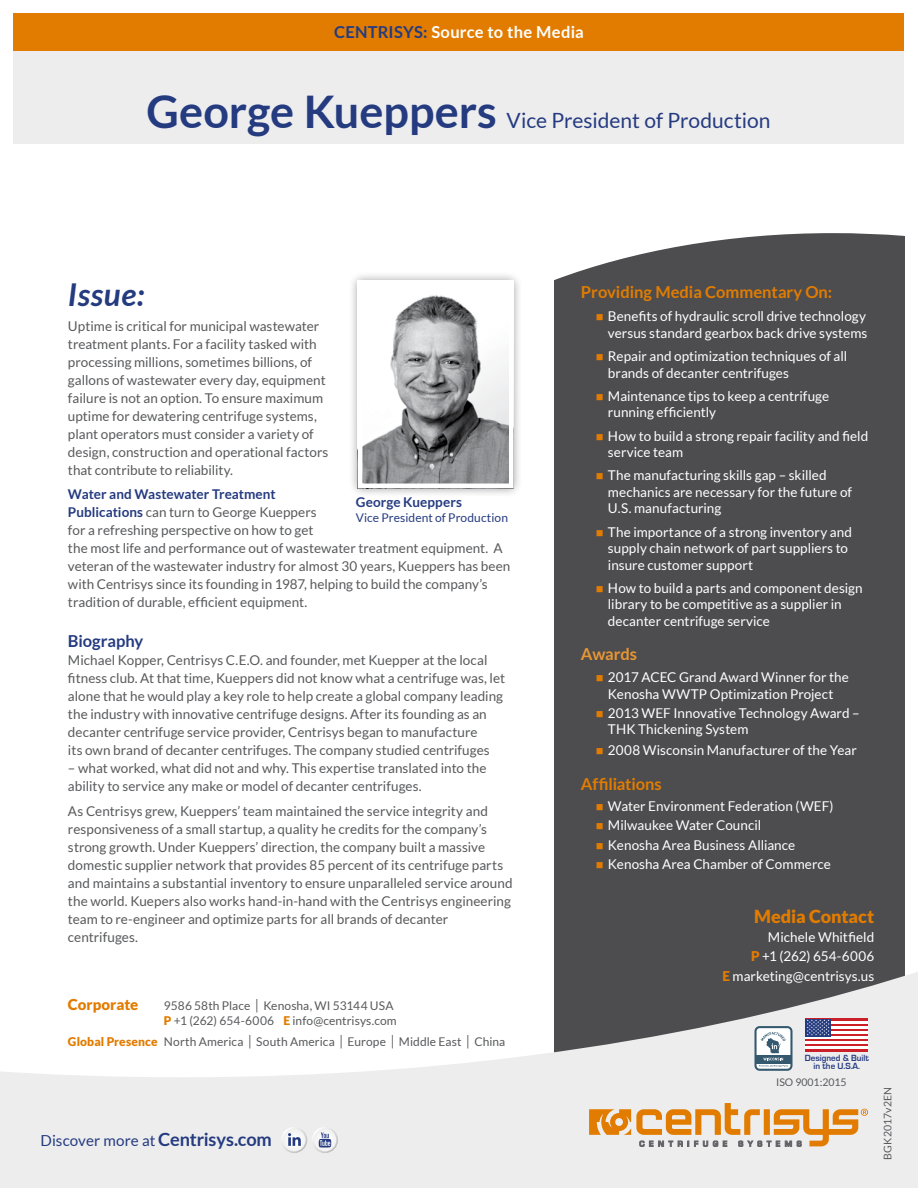
<style>
.page{position:relative;width:918px;height:1188px;background:#fff}
.page>*{position:absolute;margin:0;border:0;box-sizing:border-box;transform-origin:0 0}
.t1{font:italic 700 31.5px "Lato";letter-spacing:.02em;color:#253b80}
.t2{font:21px "Lato";letter-spacing:-.005em;color:#253b80}
.t3{font:900 18px "Lato";letter-spacing:-.005em;color:#e27c00}
.t4{font:700 16.5px "Lato";color:#e27c00}
.t5{font:700 16.5px "Lato";letter-spacing:.015em;color:#fff}
.t6{font:700 16.5px "Lato";letter-spacing:-.005em;color:#253b80}
.t7{font:700 16.5px "Lato";letter-spacing:-.01em;color:#e89633}
.t8{font:15.15px "Lato";letter-spacing:.005em;color:#253b80}
.t9{font:900 15px "Lato";letter-spacing:-.005em;color:#e27c00}
.t10{font:13.5px/18px "Lato";color:#58595b}
.t11{font:13.5px/16.5px "Lato";color:#fff}
.t12{font:700 13.5px "Lato";letter-spacing:.005em;color:#253b80}
.t13{font:12px/15px "Lato";letter-spacing:.005em;color:#58595b}
.t14{font:12px "Lato";letter-spacing:.005em;color:#253b80}
.t15{font:10.5px "Lato";color:#58595b}
.t16{font:700 9.3px/8.6px "Eurostile";color:#253b80;text-align:center}
.s1{color:#253b80}
.s2{font-weight:700;font-size:45px}
.s3{font-weight:700;color:#253b80}
.s4{font-size:14.4px}
.s5{font-weight:900;color:#e27c00}
.s6{font-weight:700;font-size:18.15px}
.s7{color:#e27c00}
</style>
<div class="page">
<div style="left:554px;top:233px;width:351px;height:734px;background:#4d4d4f"></div>
<div style="left:14px;top:30px;width:890px;height:114px;background:#ededee"></div>
<div style="left:348px;top:271px;width:175px;height:227px;background:#000;opacity:.4"></div>
<img style="left:363px;top:286px;width:145px;height:197px">
<div style="left:14px;top:14px;width:890px;height:37px;background:#e27c00"></div>
<svg style="left:0;top:967px;width:918px;height:221px;fill:#ededee"></svg>
<svg style="left:589px;top:1103px;width:279px;height:43px;background:#e4c096"></svg>
<div style="left:282px;top:1128px;width:24px;height:24px;background:#f4f4f4;border-radius:12px"></div>
<div style="left:281px;top:1127px;width:26px;height:26px;border:2px solid #fff;border-radius:50%"></div>
<svg style="left:288px;top:1133px;width:13px;height:13px"></svg>
<svg style="left:313px;top:1128px;width:24px;height:24px"></svg>
<div style="left:312px;top:1127px;width:26px;height:26px;border:2px solid #fff;border-radius:50%"></div>
<svg style="left:319px;top:1132px;width:12px;height:16px"></svg>
<hr style="left:806px;top:1019px;width:62px;height:2px;background:#cb2027">
<hr style="left:806px;top:1024px;width:62px;height:2px;background:#cb2027">
<hr style="left:806px;top:1029px;width:62px;height:2px;background:#cb2027">
<hr style="left:806px;top:1034px;width:62px;height:2px;background:#cb2027">
<hr style="left:806px;top:1039px;width:62px;height:2px;background:#cb2027">
<hr style="left:806px;top:1044px;width:62px;height:2px;background:#cb2027">
<hr style="left:806px;top:1049px;width:62px;height:3px;background:#cb2027">
<hr style="left:806px;top:1021px;width:62px;height:3px;background:#fff">
<hr style="left:806px;top:1026px;width:62px;height:3px;background:#fff">
<hr style="left:806px;top:1031px;width:62px;height:3px;background:#fff">
<hr style="left:806px;top:1036px;width:62px;height:3px;background:#fff">
<hr style="left:806px;top:1041px;width:62px;height:3px;background:#fff">
<hr style="left:806px;top:1046px;width:62px;height:3px;background:#fff">
<svg style="left:806px;top:1019px;width:25px;height:17px"></svg>
<svg style="left:807px;top:1019px;width:23px;height:16px"></svg>
<div style="left:756px;top:1027px;width:35px;height:43px;background:#fff;border-radius:4px"></div>
<div style="left:754px;top:1026px;width:39px;height:45px;border:2px solid #34596f;border-radius:4px"></div>
<div style="left:756px;top:1055px;width:36px;height:8px;background:#34596f"></div>
<svg style="left:759px;top:1032px;width:29px;height:35px"></svg>
<p class="t5" style="left:334px;top:23px;width:251px"><span class="s1">CENTRISYS:</span> Source to the Media</p>
<h2 class="t2" style="left:146px;top:109px;width:626px"><span class="s2">George Kueppers</span> Vice President of Production</h2>
<h1 class="t1" style="left:68px;top:276px;width:78px">Issue:</h1>
<p class="t10" style="left:68px;top:317px;width:262px">Uptime is critical for municipal wastewater treatment plants. For a facility tasked with processing millions, sometimes billions, of gallons of wastewater every day, equipment failure is not an option. To ensure maximum uptime for dewatering centrifuge systems, plant operators must consider a variety of design, construction and operational factors that contribute to reliability.</p>
<p class="t10" style="left:68px;top:485px;width:444px"><span class="s3">Water and Wastewater Treatment<br>Publications</span> can turn to George Kueppers<br>for a refreshing perspective on how to get<br>the most life and performance out of wastewater treatment equipment. A veteran of the wastewater industry for almost 30 years, Kueppers has been with Centrisys since its founding in 1987, helping to build the company’s tradition of durable, efficient equipment.</p>
<p class="t6" style="left:68px;top:632px;width:77px">Biography</p>
<p class="t10" style="left:68px;top:651px;width:439px">Michael Kopper, Centrisys C.E.O. and founder, met Kuepper at the local fitness club. At that time, Kueppers did not know what a centrifuge was, let alone that he would play a key role to help create a global company leading the industry with innovative centrifuge designs. After its founding as an decanter centrifuge service provider, Centrisys began to manufacture<br>its own brand of decanter centrifuges. The company studied centrifuges</p>
<p class="t10" style="left:68px;top:759px;width:420px">– what worked, what did not and why. This expertise translated into the ability to service any make or model of decanter centrifuges.</p>
<p class="t10" style="left:68px;top:802px;width:446px">As Centrisys grew, Kueppers’ team maintained the service integrity and responsiveness of a small startup, a quality he credits for the company’s strong growth. Under Kueppers’ direction, the company built a massive domestic supplier network that provides 85 percent of its centrifuge parts and maintains a substantial inventory to ensure unparalleled service around the world. Kuepers also works hand-in-hand with the Centrisys engineering team to re-engineer and optimize parts for all brands of decanter centrifuges.</p>
<p class="t12" style="left:356px;top:494px;width:108px">George Kueppers</p>
<p class="t14" style="left:356px;top:511px;width:154px">Vice President of Production</p>
<p class="t9" style="left:68px;top:995px;width:72px">Corporate</p>
<p class="t13" style="left:164px;top:998px;width:234px">9586 58th Place <span class="s4">|</span> Kenosha, WI 53144 USA<br><span class="s5">P</span> +1 (262) 654-6006 <span class="s5">E</span> info@centrisys.com</p>
<p class="t13" style="left:68px;top:1034px;width:439px"><span class="s5">Global Presence</span> North America <span class="s4">|</span> South America <span class="s4">|</span> Europe <span class="s4">|</span> Middle East <span class="s4">|</span> China</p>
<p class="t8" style="left:40px;top:1132px;width:233px">Discover more at <span class="s6">Centrisys.com</span></p>
<p class="t4" style="left:581px;top:283px;width:253px">Providing Media Commentary On:</p>
<p class="t11" style="left:596px;top:308px;width:273px;text-align:right"><span class="s7">■</span> Benefits of hydraulic scroll drive technology versus standard gearbox back drive systems</p>
<p class="t11" style="left:608px;top:348px;width:241px;text-indent:-12px"><span class="s7">■</span> Repair and optimization techniques of all brands of decanter centrifuges</p>
<p class="t11" style="left:608px;top:388px;width:223px;text-indent:-12px"><span class="s7">■</span> Maintenance tips to keep a centrifuge running efficiently</p>
<p class="t11" style="left:608px;top:427px;width:262px;text-indent:-12px"><span class="s7">■</span> How to build a strong repair facility and field service team</p>
<p class="t11" style="left:608px;top:467px;width:246px;text-indent:-12px"><span class="s7">■</span> The manufacturing skills gap – skilled mechanics are necessary for the future of<br>U.S. manufacturing</p>
<p class="t11" style="left:608px;top:523px;width:246px;text-indent:-12px"><span class="s7">■</span> The importance of a strong inventory and supply chain network of part suppliers to insure customer support</p>
<p class="t11" style="left:608px;top:580px;width:256px;text-indent:-12px"><span class="s7">■</span> How to build a parts and component design library to be competitive as a supplier in decanter centrifuge service</p>
<p class="t7" style="left:581px;top:645px;width:58px">Awards</p>
<p class="t11" style="left:596px;top:669px;width:255px;text-align:center"><span class="s7">■</span> 2017 ACEC Grand Award Winner for the<br>Kenosha WWTP Optimization Project</p>
<p class="t11" style="left:608px;top:705px;width:253px;text-indent:-12px"><span class="s7">■</span> 2013 WEF Innovative Technology Award –<br>THK Thickening System</p>
<p class="t11" style="left:596px;top:742px;width:262px"><span class="s7">■</span> 2008 Wisconsin Manufacturer of the Year</p>
<p class="t4" style="left:581px;top:774px;width:82px">Affiliations</p>
<p class="t11" style="left:596px;top:798px;width:239px"><span class="s7">■</span> Water Environment Federation (WEF)</p>
<p class="t11" style="left:596px;top:817px;width:167px"><span class="s7">■</span> Milwaukee Water Council</p>
<p class="t11" style="left:596px;top:836px;width:201px"><span class="s7">■</span> Kenosha Area Business Alliance</p>
<p class="t11" style="left:596px;top:856px;width:236px"><span class="s7">■</span> Kenosha Area Chamber of Commerce</p>
<h3 class="t3" style="left:754px;top:905px;width:122px">Media Contact</h3>
<p class="t11" style="left:722px;top:927px;width:153px;line-height:19.5px;text-align:right">Michele Whitfield<br><span class="s5">P</span> +1 (262) 654-6006<br><span class="s5">E</span> marketing@centrisys.us</p>
<p class="t16" style="left:805px;top:1054px;width:65px">Designed &amp; Built in the U.S.A.</p>
<p class="t15" style="left:776px;top:1076px;width:72px">ISO 9001:2015</p>
<p class="t15" style="left:882px;top:1160px;width:74px;rotate:-90deg">BGK2017v2EN</p>
</div>
